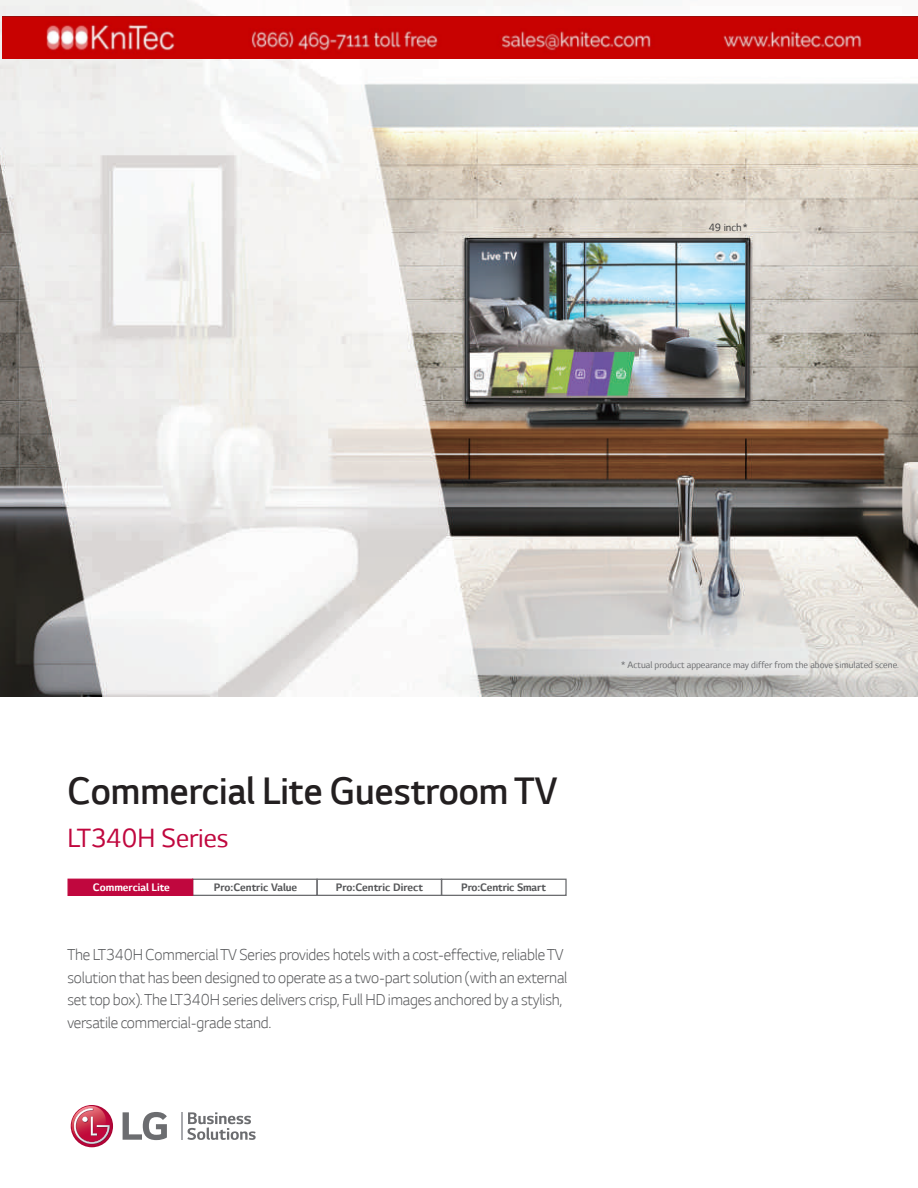
<style>
.page{position:relative;width:918px;height:1188px;background:#fff}
.page>*{position:absolute;margin:0;border:0;box-sizing:border-box;transform-origin:0 0}
.t1{font:300 43.5px "LG Smart";color:#231f20}
.t2{font:30px "LG Smart";color:#c0073e}
.t3{font:300 18px/22.5px "LG Smart";letter-spacing:-.01em;color:#57585a}
.t4{font:700 12.3px "LG Smart";letter-spacing:-.01em;color:#57585a}
.t5{font:700 12.3px "LG Smart";color:#fff}
.t6{font:12px "LG Smart";color:#3e3e3f}
.t7{font:10.5px "LG Smart";color:#6c6d70}
</style>
<div class="page">
<div style="left:192px;top:879px;width:126px;height:17px;border:1px solid #6c6d70"></div>
<svg style="left:182px;top:1112px;width:74px;height:28px"></svg>
<svg style="left:123px;top:1112px;width:44px;height:28px"></svg>
<svg style="left:71px;top:1105px;width:42px;height:42px"></svg>
<svg style="left:70px;top:1106px;width:40px;height:38px"></svg>
<img style="left:0;top:0;width:918px;height:696px">
<div style="left:68px;top:879px;width:125px;height:17px;background:#c0073e"></div>
<div style="left:316px;top:879px;width:126px;height:17px;border:1px solid #6c6d70"></div>
<div style="left:441px;top:879px;width:126px;height:17px;border:1px solid #6c6d70"></div>
<img style="left:3px;top:17px;width:915px;height:41px">
<p class="t6" style="left:709px;top:221px;width:40px">49 inch*</p>
<h1 class="t1" style="left:68px;top:768px;width:491px">Commercial Lite Guestroom TV</h1>
<h2 class="t2" style="left:67px;top:822px;width:163px">LT340H Series</h2>
<p class="t5" style="left:93px;top:880px;width:78px">Commercial Lite</p>
<p class="t4" style="left:214px;top:880px;width:85px">Pro:Centric Value</p>
<p class="t4" style="left:336px;top:880px;width:89px">Pro:Centric Direct</p>
<p class="t4" style="left:461px;top:880px;width:86px">Pro:Centric Smart</p>
<p class="t3" style="left:68px;top:944px;width:501px">The LT340H Commercial TV Series provides hotels with a cost-effective, reliable TV solution that has been designed to operate as a two-part solution (with an external set top box). The LT340H series delivers crisp, Full HD images anchored by a stylish, versatile commercial-grade stand.</p>
<p class="t7" style="left:621px;top:659px;width:280px">* Actual product appearance may differ from the above simulated scene.</p>
</div>
